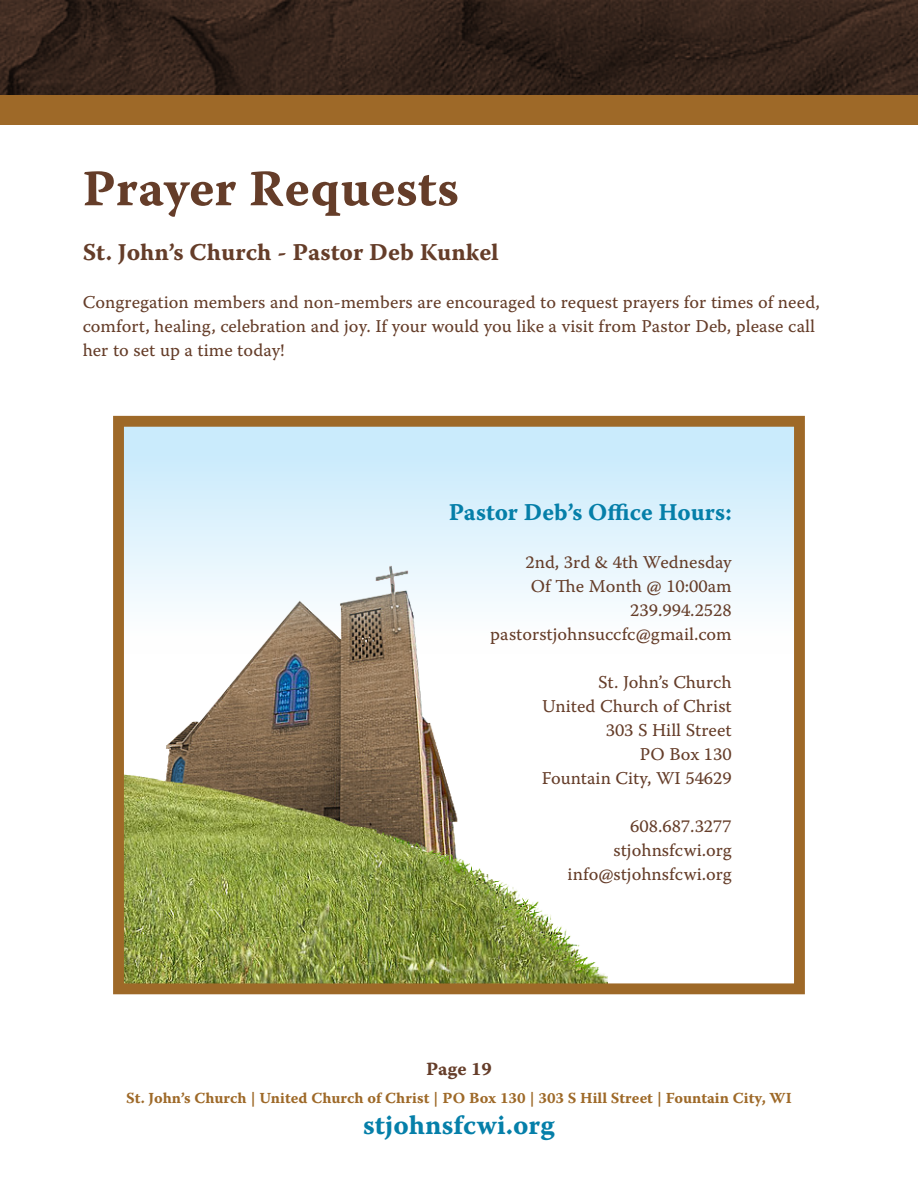
<style>
.page{position:relative;width:918px;height:1188px;background:#fff}
.page>*{position:absolute;margin:0;border:0;box-sizing:border-box;transform-origin:0 0}
.t1{font:51px "Warnock Pro Bold Capt";color:#653d29}
.t2{font:27.3px "Warnock Pro Bold Capt";color:#057fa9}
.t3{font:24px "Warnock Pro Bold Capt";color:#653d29}
.t4{font:24px "Warnock Pro Bold Capt";color:#057fa9}
.t5{font:18.6px "Warnock Pro Bold Capt";color:#653d29}
.t6{font:18px/24px "Warnock Pro Capt";color:#653d29}
.t7{font:15.3px "Warnock Pro Bold Capt";color:#9e6928}
</style>
<div class="page">
<img style="left:0;top:0;width:918px;height:96px">
<div style="left:0;top:96px;width:918px;height:30px;background:#9e6928"></div>
<img style="left:125px;top:654px;width:482px;height:328px">
<svg style="left:125px;top:428px;width:668px;height:226px"></svg>
<div style="left:113px;top:416px;width:692px;height:578px;border:11px solid #9e6928"></div>
<p class="t1" style="left:82px;top:158px;width:378px">Prayer Requests</p>
<p class="t3" style="left:83px;top:238px;width:417px">St. John’s Church - Pastor Deb Kunkel</p>
<p class="t6" style="left:83px;top:290px;width:738px">Congregation members and non-members are encouraged to request prayers for times of need, comfort, healing, celebration and joy. If your would you like a visit from Pastor Deb, please call her to set up a time today!</p>
<p class="t4" style="left:449px;top:498px;width:285px">Pastor Deb’s Office Hours:</p>
<p class="t6" style="left:525px;top:550px;width:208px">2nd, 3rd &amp; 4th Wednesday</p>
<p class="t6" style="left:531px;top:574px;width:203px">Of The Month @ 10:00am</p>
<p class="t6" style="left:630px;top:598px;width:103px">239.994.2528</p>
<p class="t6" style="left:490px;top:622px;width:243px">pastorstjohnsuccfc@gmail.com</p>
<p class="t6" style="left:598px;top:670px;width:135px">St. John’s Church</p>
<p class="t6" style="left:542px;top:694px;width:191px">United Church of Christ</p>
<p class="t6" style="left:606px;top:718px;width:128px">303 S Hill Street</p>
<p class="t6" style="left:640px;top:742px;width:94px">PO Box 130</p>
<p class="t6" style="left:542px;top:766px;width:191px">Fountain City, WI 54629</p>
<p class="t6" style="left:630px;top:814px;width:103px">608.687.3277</p>
<p class="t6" style="left:614px;top:838px;width:120px">stjohnsfcwi.org</p>
<p class="t6" style="left:568px;top:862px;width:166px">info@stjohnsfcwi.org</p>
<p class="t5" style="left:426px;top:1058px;width:67px">Page 19</p>
<p class="t7" style="left:126px;top:1089px;width:667px">St. John’s Church | United Church of Christ | PO Box 130 | 303 S Hill Street | Fountain City, WI</p>
<p class="t2" style="left:363px;top:1108px;width:193px">stjohnsfcwi.org</p>
</div>
